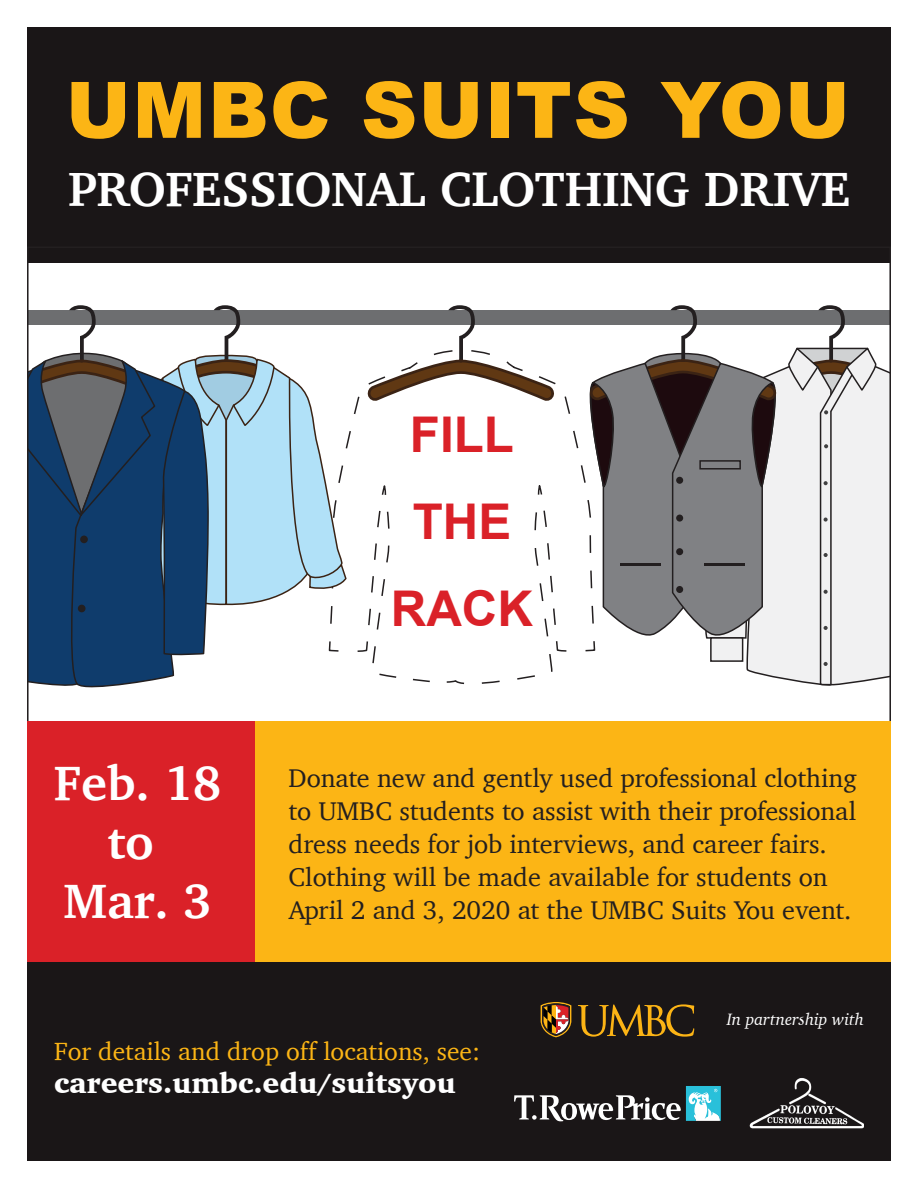
<style>
.page{position:relative;width:918px;height:1188px;background:#fff}
.page>*{position:absolute;margin:0;border:0;box-sizing:border-box;transform-origin:0 0}
.t1{font:900 78px "Arial";letter-spacing:.015em;color:#fcb515}
.t2{font:700 49.35px/59.1px "Charter";color:#fff;text-align:center}
.t3{font:700 49.35px/87px "Arial";color:#da2128;text-align:center}
.t4{font:700 49.2px "Charter";color:#fff}
.t5{font:900 28.5px "Charter";color:#fff}
.t6{font:26.25px/33px "Charter";color:#231f20}
.t7{font:25.5px "Charter";color:#fcb515}
.t8{font:italic 16.8px "Charter";color:#fff}
</style>
<div class="page">
<div style="left:27px;top:27px;width:864px;height:219px;background:#1a1617"></div>
<svg style="left:27px;top:246px;width:864px;height:476px"></svg>
<div style="left:27px;top:722px;width:229px;height:240px;background:#da2128"></div>
<div style="left:256px;top:722px;width:635px;height:240px;background:#fcb515"></div>
<div style="left:27px;top:962px;width:864px;height:199px;background:#1a1617"></div>
<img style="left:750px;top:1078px;width:114px;height:50px">
<svg style="left:514px;top:1086px;width:207px;height:35px"></svg>
<svg style="left:541px;top:1002px;width:30px;height:35px"></svg>
<svg style="left:578px;top:1004px;width:116px;height:33px"></svg>
<h1 class="t1" style="left:66px;top:53px;width:786px">UMBC SUITS YOU</h1>
<h3 class="t4" style="left:68px;top:147px;width:783px">PROFESSIONAL CLOTHING DRIVE</h3>
<h2 class="t2" style="left:54px;top:753px;width:169px">Feb. 18 to<br>Mar. 3</h2>
<h2 class="t3" style="left:391px;top:392px;width:144px">FILL<br>THE<br>RACK</h2>
<p class="t6" style="left:288px;top:762px;width:570px">Donate new and gently used professional clothing to UMBC students to assist with their professional dress needs for job interviews, and career fairs.<br>Clothing will be made available for students on April 2 and 3, 2020 at the UMBC Suits You event.</p>
<p class="t8" style="left:727px;top:1005px;width:139px">In partnership with</p>
<p class="t7" style="left:54px;top:1029px;width:428px">For details and drop off locations, see:</p>
<p class="t5" style="left:54px;top:1066px;width:403px">careers.umbc.edu/suitsyou</p>
</div>
